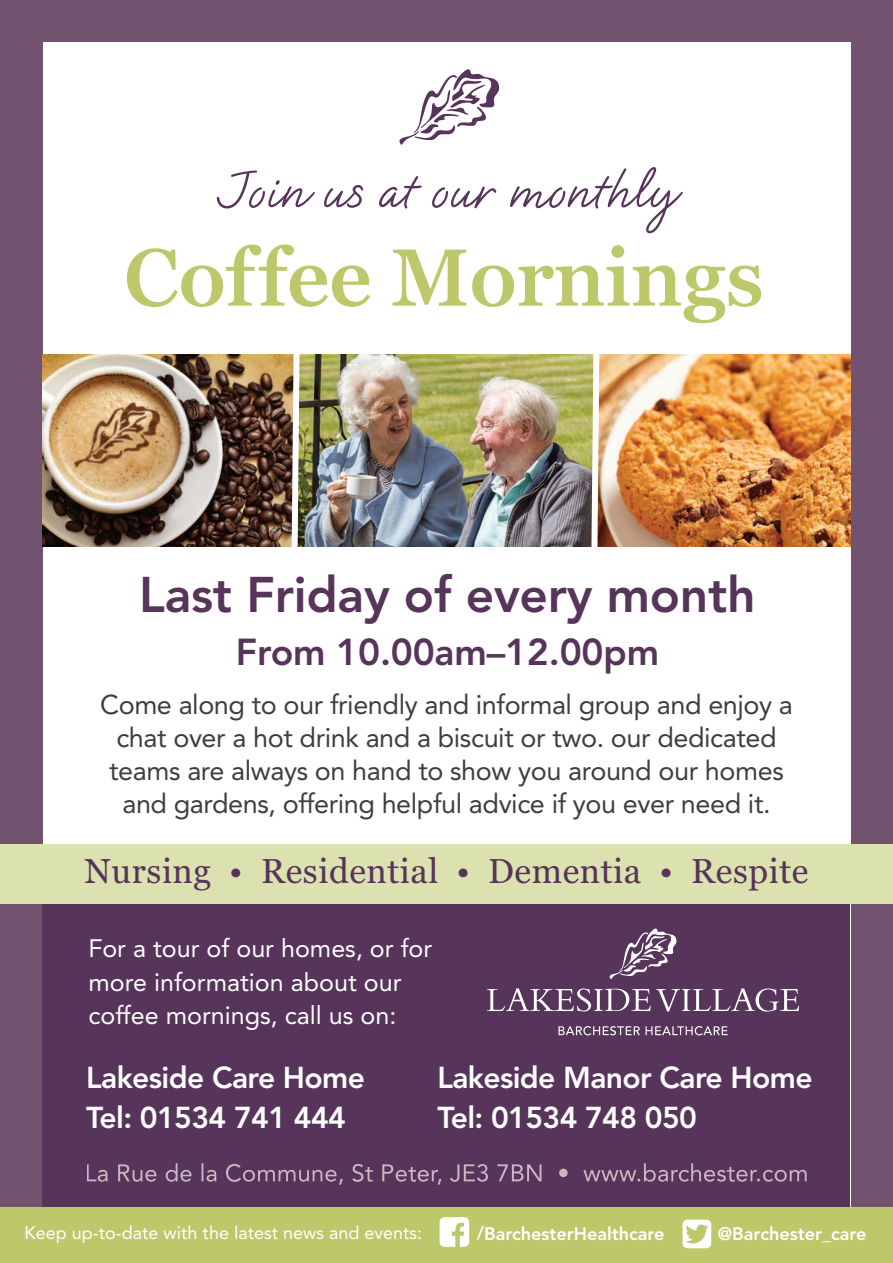
<style>
.page{position:relative;width:893px;height:1263px;background:#72536f}
.page>*{position:absolute;margin:0;border:0;box-sizing:border-box;transform-origin:0 0}
.t1{font:600 80.85px "Georgia Pro";letter-spacing:-.005em;color:#bdc86b}
.t2{font:60px "Barchester Script";letter-spacing:-.005em;color:#57345a}
.t3{font:800 49.65px "Avenir";letter-spacing:-.005em;color:#57345a}
.t4{font:800 37.2px "Avenir";letter-spacing:-.005em;color:#57345a}
.t5{font:34.5px "Georgia Pro";letter-spacing:.015em;color:#57345a}
.t6{font:800 30px/40.2px "Avenir";letter-spacing:-.02em;color:#fff}
.t7{font:27px/33px "Avenir";letter-spacing:-.015em;color:#3e3e3f;text-align:center}
.t8{font:25.05px/33.6px "Avenir";color:#fff}
.t9{font:18px "Avenir";color:#fff}
.t10{font:800 18px "Avenir";color:#fff}
</style>
<div class="page">
<div style="left:43px;top:43px;width:807px;height:1174px;background:#fff"></div>
<div style="left:43px;top:894px;width:807px;height:327px;background:#57345a"></div>
<svg style="left:87px;top:1163px;width:105px;height:19px"></svg>
<div style="left:0;top:844px;width:893px;height:59px;background:#dce1b0"></div>
<img style="left:43px;top:355px;width:807px;height:191px">
<img style="left:288px;top:354px;width:15px;height:193px">
<svg style="left:588px;top:354px;width:14px;height:193px"></svg>
<div style="left:0;top:1208px;width:893px;height:55px;background:#bdc86b"></div>
<svg style="left:682px;top:1219px;width:29px;height:29px"></svg>
<svg style="left:439px;top:1217px;width:30px;height:30px"></svg>
<svg style="left:610px;top:928px;width:67px;height:51px"></svg>
<svg style="left:558px;top:1026px;width:82px;height:9px"></svg>
<svg style="left:646px;top:1026px;width:82px;height:9px"></svg>
<svg style="left:487px;top:988px;width:312px;height:23px"></svg>
<svg style="left:399px;top:69px;width:101px;height:76px"></svg>
<h2 class="t2" style="left:217px;top:169px;width:461px">Join us at our monthly</h2>
<h1 class="t1" style="left:124px;top:250px;width:641px">Coffee Mornings</h1>
<h3 class="t3" style="left:139px;top:556px;width:618px">Last Friday of every month</h3>
<h3 class="t4" style="left:236px;top:623px;width:425px">From 10.00am–12.00pm</h3>
<p class="t7" style="left:100px;top:687px;width:694px">Come along to our friendly and informal group and enjoy a chat over a hot drink and a biscuit or two. our dedicated teams are always on hand to show you around our homes and gardens, offering helpful advice if you ever need it.</p>
<p class="t5" style="left:85px;top:851px;width:725px">Nursing • Residential • Dementia • Respite</p>
<p class="t8" style="left:88px;top:931px;width:345px">For a tour of our homes, or for more information about our coffee mornings, call us on:</p>
<p class="t6" style="left:86px;top:1057px;width:280px">Lakeside Care Home<br>Tel: 01534 741 444</p>
<p class="t6" style="left:437px;top:1057px;width:377px">Lakeside Manor Care Home<br>Tel: 01534 748 050</p>
<p class="t9" style="left:25px;top:1219px;width:399px">Keep up-to-date with the latest news and events:</p>
<p class="t10" style="left:477px;top:1219px;width:189px">/BarchesterHealthcare</p>
<p class="t10" style="left:718px;top:1219px;width:150px">@Barchester_care</p>
</div>
